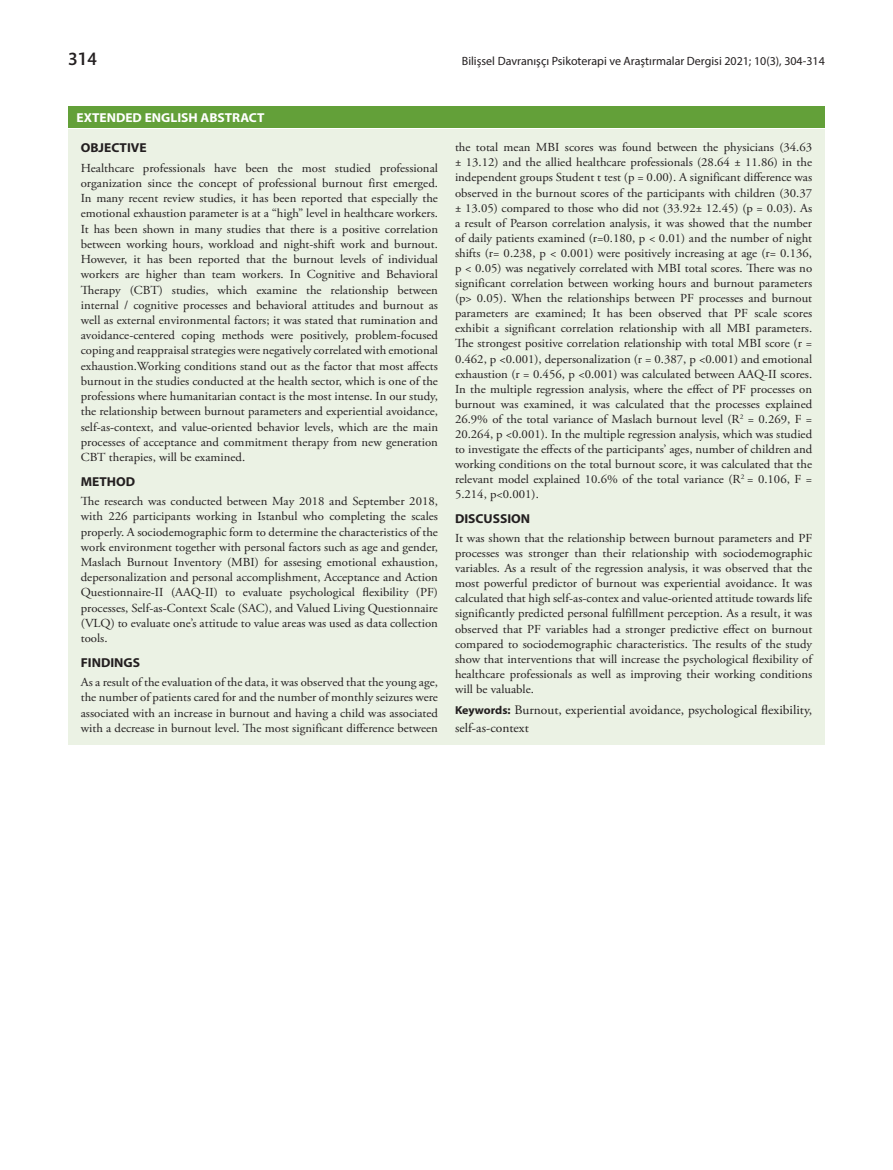
<style>
.page{position:relative;width:893px;height:1170px;background:#fff}
.page>*{position:absolute;margin:0;border:0;box-sizing:border-box;transform-origin:0 0}
.t1{font:500 18px "Mundo Sans Std";color:#231f20}
.t2{font:12.9px/17.4px "Adobe Garamond Pro";color:#231f20;scale:1.04 1}
.t3{font:700 12.9px "Myriad Pro";color:#231f20;scale:1.04 1}
.t4{font:700 12.9px "Myriad Pro";color:#fff;scale:1.04 1}
.t5{font:12.3px/15.1px "Adobe Garamond Pro";color:#231f20;text-align:justify;scale:1.04 1}
.t6{font:12px "Myriad Pro";color:#231f20}
.s1{font-family:"Myriad Pro";font-weight:700;font-size:11.55px}
</style>
<div class="page">
<div style="left:68px;top:106px;width:757px;height:22px;background:#63a039"></div>
<div style="left:68px;top:129px;width:757px;height:615px;background:#ebf2e4"></div>
<h1 class="t1" style="left:68px;top:49px;width:30px">314</h1>
<p class="t6" style="left:462px;top:53px;width:365px">Bilişsel Davranışçı Psikoterapi ve Araştırmalar Dergisi 2021; 10(3), 304-314</p>
<p class="t4" style="left:77px;top:109px;width:182px">EXTENDED ENGLISH ABSTRACT</p>
<p class="t3" style="left:81px;top:139px;width:65px">OBJECTIVE</p>
<p class="t5" style="left:81px;top:160px;width:345px">Healthcare professionals have been the most studied professional organization since the concept of professional burnout first emerged.<br>In many recent review studies, it has been reported that especially the emotional exhaustion parameter is at a “high” level in healthcare workers.<br>It has been shown in many studies that there is a positive correlation between working hours, workload and night-shift work and burnout.<br>However, it has been reported that the burnout levels of individual workers are higher than team workers. In Cognitive and Behavioral Therapy (CBT) studies, which examine the relationship between internal / cognitive processes and behavioral attitudes and burnout as well as external environmental factors; it was stated that rumination and avoidance-centered coping methods were positively, problem-focused coping and reappraisal strategies were negatively correlated with emotional exhaustion.Working conditions stand out as the factor that most affects burnout in the studies conducted at the health sector, which is one of the professions where humanitarian contact is the most intense. In our study, the relationship between burnout parameters and experiential avoidance, self-as-context, and value-oriented behavior levels, which are the main processes of acceptance and commitment therapy from new generation CBT therapies, will be examined.</p>
<p class="t3" style="left:81px;top:472px;width:54px">METHOD</p>
<p class="t5" style="left:81px;top:494px;width:345px">The research was conducted between May 2018 and September 2018, with 226 participants working in Istanbul who completing the scales properly. A sociodemographic form to determine the characteristics of the work environment together with personal factors such as age and gender, Maslach Burnout Inventory (MBI) for assesing emotional exhaustion, depersonalization and personal accomplishment, Acceptance and Action Questionnaire-II (AAQ-II) to evaluate psychological flexibility (PF) processes, Self-as-Context Scale (SAC), and Valued Living Questionnaire (VLQ) to evaluate one’s attitude to value areas was used as data collection tools.</p>
<p class="t3" style="left:81px;top:653px;width:59px">FINDINGS</p>
<p class="t5" style="left:81px;top:675px;width:345px">As a result of the evaluation of the data, it was observed that the young age, the number of patients cared for and the number of monthly seizures were associated with an increase in burnout and having a child was associated with a decrease in burnout level. The most significant difference between</p>
<p class="t5" style="left:455px;top:140px;width:345px">the total mean MBI scores was found between the physicians (34.63 ± 13.12) and the allied healthcare professionals (28.64 ± 11.86) in the independent groups Student t test (p = 0.00). A significant difference was observed in the burnout scores of the participants with children (30.37 ± 13.05) compared to those who did not (33.92± 12.45) (p = 0.03). As a result of Pearson correlation analysis, it was showed that the number of daily patients examined (r=0.180, p &lt; 0.01) and the number of night shifts (r= 0.238, p &lt; 0.001) were positively increasing at age (r= 0.136, p &lt; 0.05) was negatively correlated with MBI total scores. There was no significant correlation between working hours and burnout parameters (p&gt; 0.05). When the relationships between PF processes and burnout parameters are examined; It has been observed that PF scale scores exhibit a significant correlation relationship with all MBI parameters.<br>The strongest positive correlation relationship with total MBI score (r = 0.462, p &lt;0.001), depersonalization (r = 0.387, p &lt;0.001) and emotional exhaustion (r = 0.456, p &lt;0.001) was calculated between AAQ-II scores.<br>In the multiple regression analysis, where the effect of PF processes on burnout was examined, it was calculated that the processes explained 26.9% of the total variance of Maslach burnout level (R<sup>2</sup> = 0.269, F = 20.264, p &lt;0.001). In the multiple regression analysis, which was studied to investigate the effects of the participants’ ages, number of children and working conditions on the total burnout score, it was calculated that the relevant model explained 10.6% of the total variance (R<sup>2</sup> = 0.106, F = 5.214, p&lt;0.001).</p>
<p class="t3" style="left:455px;top:510px;width:74px">DISCUSSION</p>
<p class="t5" style="left:455px;top:531px;width:345px">It was shown that the relationship between burnout parameters and PF processes was stronger than their relationship with sociodemographic variables. As a result of the regression analysis, it was observed that the most powerful predictor of burnout was experiential avoidance. It was calculated that high self-as-contex and value-oriented attitude towards life significantly predicted personal fulfillment perception. As a result, it was observed that PF variables had a stronger predictive effect on burnout compared to sociodemographic characteristics. The results of the study show that interventions that will increase the psychological flexibility of healthcare professionals as well as improving their working conditions will be valuable.</p>
<p class="t2" style="left:455px;top:702px;width:345px"><span class="s1">Keywords:</span> Burnout, experiential avoidance, psychological flexibility, self-as-context</p>
</div>
